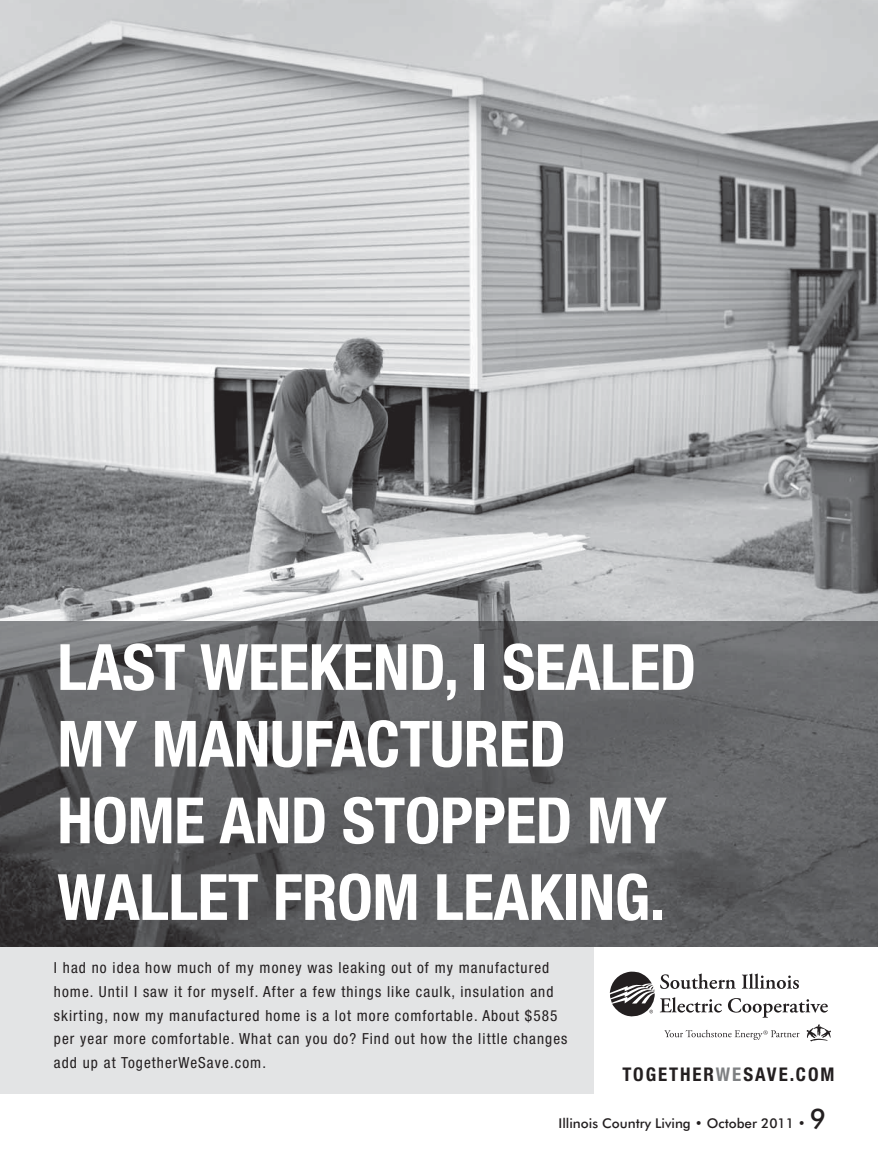
<style>
.page{position:relative;width:878px;height:1164px;background:#fff}
.page>*{position:absolute;margin:0;border:0;box-sizing:border-box;transform-origin:0 0}
.t1{font:700 condensed 63.9px/76.7px "Helvetica Neue LT Std";letter-spacing:-.005em;color:#fff}
.t2{font:700 condensed 18.9px "Helvetica Neue LT Std";letter-spacing:.1em;color:#231f20}
.t3{font:condensed 15.3px/23.5px "Helvetica Neue LT Std";letter-spacing:.07em;color:#231f20}
.t4{font:500 13.5px "Futura BT";color:#231f20}
.s1{color:#7e8082}
.s2{font-size:27px}
</style>
<div class="page">
<img style="left:0;top:0;width:878px;height:621px">
<svg style="left:0;top:621px;width:878px;height:326px;background:#5e5f61"></svg>
<div style="left:0;top:947px;width:594px;height:147px;background:#e3e4e5"></div>
<svg style="left:610px;top:971px;width:218px;height:47px"></svg>
<svg style="left:664px;top:1030px;width:135px;height:10px"></svg>
<svg style="left:806px;top:1024px;width:25px;height:17px"></svg>
<h1 class="t1" style="left:57px;top:629px;width:640px">LAST WEEKEND, I SEALED<br>MY MANUFACTURED<br>HOME AND STOPPED MY<br>WALLET FROM LEAKING.</h1>
<p class="t3" style="left:54px;top:958px;width:515px">I had no idea how much of my money was leaking out of my manufactured home. Until I saw it for myself. After a few things like caulk, insulation and skirting, now my manufactured home is a lot more comfortable. About $585 per year more comfortable. What can you do? Find out how the little changes add up at TogetherWeSave.com.</p>
<p class="t2" style="left:622px;top:1063px;width:213px">TOGETHER<span class="s1">WE</span>SAVE.COM</p>
<p class="t4" style="left:558px;top:1115px;width:269px">Illinois Country Living • October 2011 • <span class="s2">9</span></p>
</div>
